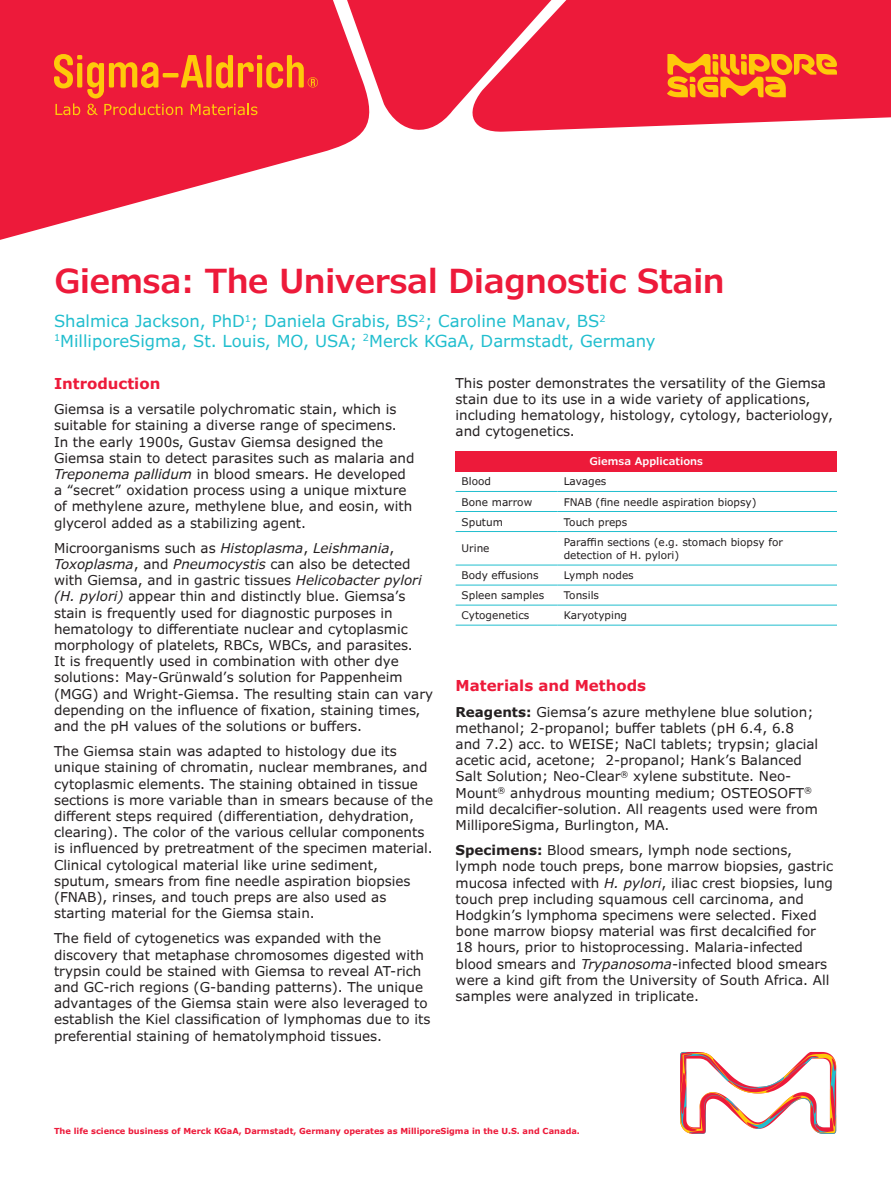
<style>
.page{position:relative;width:891px;height:1188px;background:#fff}
.page>*{position:absolute;margin:0;border:0;box-sizing:border-box;transform-origin:0 0}
.Merck_Headline_30_30{font:600 33px "Verdana Pro";letter-spacing:-.02em;color:#ed1a3a}
.Subhead_11_13{font:16.5px/19.5px "Verdana Pro";color:#21bece}
.Body_Head_10_12{font:700 15px "Verdana Pro";color:#ed1a3a}
.Body_Copy_9_11{font:13.5px/16.2px "Verdana Pro";color:#231f20}
.t1{font:10.5px/13.5px "Verdana Pro";color:#231f20}
.t2{font:600 10.5px "Verdana Pro";color:#fff}
.t3{font:700 8.25px "Verdana Pro";color:#ed1a3a}
.s1{font-style:italic}
.s2{font-weight:700}
</style>
<div class="page">
<svg style="left:0;top:0;width:354px;height:240px;fill:#ed1a3a"></svg>
<svg style="left:882px;top:0;width:9px;height:118px"></svg>
<svg style="left:180px;top:0;width:702px;height:139px;background:#ef3854"></svg>
<svg style="left:680px;top:1052px;width:156px;height:82px"></svg>
<svg style="left:54px;top:54px;width:264px;height:61px;background:#f1462d"></svg>
<div style="left:456px;top:451px;width:381px;height:20px;background:#ed1a3a"></div>
<hr style="left:456px;top:491px;width:102px;height:1px;background:#21bece">
<hr style="left:558px;top:491px;width:279px;height:1px;background:#21bece">
<hr style="left:456px;top:511px;width:102px;height:1px;background:#21bece">
<hr style="left:558px;top:511px;width:279px;height:1px;background:#21bece">
<hr style="left:456px;top:531px;width:102px;height:1px;background:#21bece">
<hr style="left:558px;top:531px;width:279px;height:1px;background:#21bece">
<hr style="left:456px;top:565px;width:102px;height:1px;background:#21bece">
<hr style="left:558px;top:565px;width:279px;height:1px;background:#21bece">
<hr style="left:456px;top:585px;width:102px;height:1px;background:#21bece">
<hr style="left:558px;top:585px;width:279px;height:1px;background:#21bece">
<hr style="left:456px;top:605px;width:102px;height:1px;background:#21bece">
<hr style="left:558px;top:605px;width:279px;height:1px;background:#21bece">
<hr style="left:456px;top:625px;width:102px;height:1px;background:#21bece">
<hr style="left:558px;top:625px;width:279px;height:1px;background:#21bece">
<svg style="left:667px;top:54px;width:170px;height:43px;background:#f57121"></svg>
<p class="Merck_Headline_30_30" style="left:54px;top:260px;width:672px">Giemsa: The Universal Diagnostic Stain</p>
<p class="Subhead_11_13" style="left:54px;top:312px;width:603px">Shalmica Jackson, PhD<sup>1</sup>; Daniela Grabis, BS<sup>2</sup>; Caroline Manav, BS<sup>2<br>1</sup>MilliporeSigma, St. Louis, MO, USA; <sup>2</sup>Merck KGaA, Darmstadt, Germany</p>
<p class="Body_Head_10_12" style="left:54px;top:374px;width:108px">Introduction</p>
<p class="Body_Copy_9_11" style="left:54px;top:401px;width:362px">Giemsa is a versatile polychromatic stain, which is suitable for staining a diverse range of specimens.<br>In the early 1900s, Gustav Giemsa designed the Giemsa stain to detect parasites such as malaria and <span class="s1">Treponema pallidum</span> in blood smears. He developed a “secret” oxidation process using a unique mixture of methylene azure, methylene blue, and eosin, with glycerol added as a stabilizing agent.</p>
<p class="Body_Copy_9_11" style="left:54px;top:540px;width:381px">Microorganisms such as <span class="s1">Histoplasma</span>, <span class="s1">Leishmania</span>, <span class="s1">Toxoplasma</span>, and <span class="s1">Pneumocystis</span> can also be detected with Giemsa, and in gastric tissues <span class="s1">Helicobacter pylori (H. pylori)</span> appear thin and distinctly blue. Giemsa’s stain is frequently used for diagnostic purposes in hematology to differentiate nuclear and cytoplasmic morphology of platelets, RBCs, WBCs, and parasites.<br>It is frequently used in combination with other dye solutions: May-Grünwald’s solution for Pappenheim (MGG) and Wright-Giemsa. The resulting stain can vary depending on the influence of fixation, staining times, and the pH values of the solutions or buffers.</p>
<p class="Body_Copy_9_11" style="left:54px;top:743px;width:381px">The Giemsa stain was adapted to histology due its unique staining of chromatin, nuclear membranes, and cytoplasmic elements. The staining obtained in tissue sections is more variable than in smears because of the different steps required (differentiation, dehydration, clearing). The color of the various cellular components is influenced by pretreatment of the specimen material.<br>Clinical cytological material like urine sediment, sputum, smears from fine needle aspiration biopsies (FNAB), rinses, and touch preps are also used as starting material for the Giemsa stain.</p>
<p class="Body_Copy_9_11" style="left:54px;top:930px;width:378px">The field of cytogenetics was expanded with the discovery that metaphase chromosomes digested with trypsin could be stained with Giemsa to reveal AT-rich and GC-rich regions (G-banding patterns). The unique advantages of the Giemsa stain were also leveraged to establish the Kiel classification of lymphomas due to its preferential staining of hematolymphoid tissues.</p>
<p class="Body_Copy_9_11" style="left:456px;top:375px;width:379px">This poster demonstrates the versatility of the Giemsa stain due to its use in a wide variety of applications, including hematology, histology, cytology, bacteriology, and cytogenetics.</p>
<p class="t2" style="left:590px;top:455px;width:115px">Giemsa Applications</p>
<p class="t1" style="left:462px;top:475px;width:31px">Blood</p>
<p class="t1" style="left:564px;top:475px;width:44px">Lavages</p>
<p class="t1" style="left:462px;top:495px;width:72px">Bone marrow</p>
<p class="t1" style="left:564px;top:495px;width:194px">FNAB (fine needle aspiration biopsy)</p>
<p class="t1" style="left:462px;top:515px;width:43px">Sputum</p>
<p class="t1" style="left:564px;top:515px;width:65px">Touch preps</p>
<p class="t1" style="left:462px;top:542px;width:29px">Urine</p>
<p class="t1" style="left:564px;top:535px;width:221px">Paraffin sections (e.g. stomach biopsy for detection of H. pylori)</p>
<p class="t1" style="left:462px;top:569px;width:79px">Body effusions</p>
<p class="t1" style="left:564px;top:569px;width:72px">Lymph nodes</p>
<p class="t1" style="left:462px;top:589px;width:84px">Spleen samples</p>
<p class="t1" style="left:564px;top:589px;width:37px">Tonsils</p>
<p class="t1" style="left:462px;top:609px;width:69px">Cytogenetics</p>
<p class="t1" style="left:564px;top:609px;width:65px">Karyotyping</p>
<p class="Body_Head_10_12" style="left:456px;top:676px;width:192px">Materials and Methods</p>
<p class="Body_Copy_9_11" style="left:456px;top:704px;width:364px"><span class="s2">Reagents:</span> Giemsa’s azure methylene blue solution; methanol; 2-propanol; buffer tablets (pH 6.4, 6.8 and 7.2) acc. to WEISE; NaCl tablets; trypsin; glacial acetic acid, acetone; 2-propanol; Hank’s Balanced Salt Solution; Neo-Clear<sup>®</sup> xylene substitute. Neo-Mount<sup>®</sup> anhydrous mounting medium; OSTEOSOFT<sup>® </sup>mild decalcifier-solution. All reagents used were from MilliporeSigma, Burlington, MA.</p>
<p class="Body_Copy_9_11" style="left:456px;top:842px;width:379px"><span class="s2">Specimens:</span> Blood smears, lymph node sections, lymph node touch preps, bone marrow biopsies, gastric mucosa infected with <span class="s1">H. pylori</span>, iliac crest biopsies, lung touch prep including squamous cell carcinoma, and Hodgkin’s lymphoma specimens were selected. Fixed bone marrow biopsy material was first decalcified for 18 hours, prior to histoprocessing. Malaria-infected blood smears and <span class="s1">Trypanosoma</span>-infected blood smears were a kind gift from the University of South Africa. All samples were analyzed in triplicate.</p>
<p class="t3" style="left:54px;top:1126px;width:527px">The life science business of Merck KGaA, Darmstadt, Germany operates as MilliporeSigma in the U.S. and Canada.</p>
</div>
